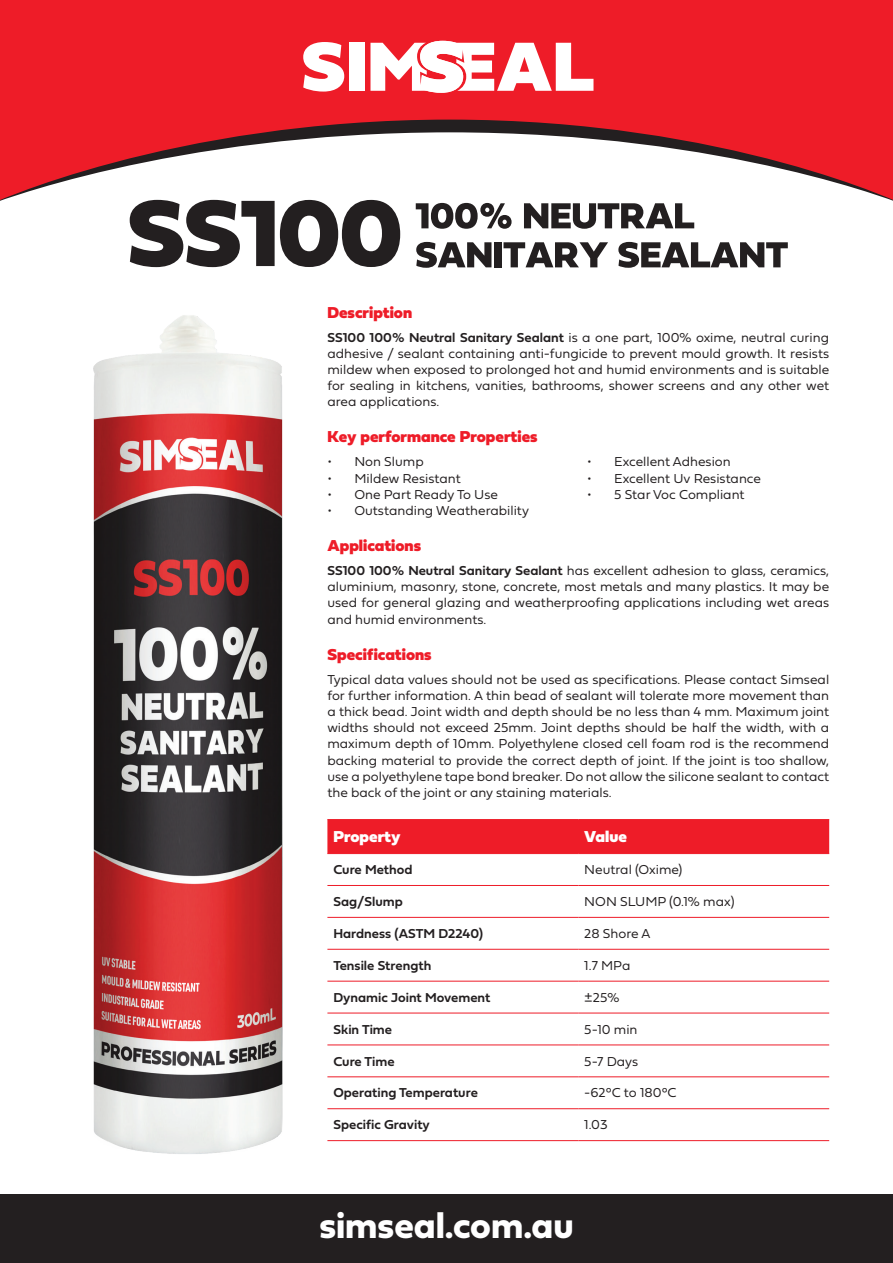
<style>
.page{position:relative;width:893px;height:1263px;background:#fff}
.page>*{position:absolute;margin:0;border:0;box-sizing:border-box;transform-origin:0 0}
.t1{font:37.5px "Fieldwork Geo Bold";color:#fff}
.t2{font:16.5px "Fieldwork Geo Black";color:#ee1c28}
.t3{font:16.5px "Fieldwork Geo Black";color:#fff}
.t4{font:13.5px/16.2px "Fieldwork Geo Light";color:#231f20;text-align:justify}
.t5{font:13.5px "Fieldwork Geo Demibold";color:#231f20}
.s1{font-family:"Fieldwork Geo Demibold"}
</style>
<div class="page">
<svg style="left:0;top:0;width:893px;height:205px;fill:#ee1c28"></svg>
<svg style="left:303px;top:42px;width:41px;height:50px"></svg>
<div style="left:349px;top:43px;width:15px;height:48px;background:#fff"></div>
<svg style="left:370px;top:41px;width:223px;height:52px"></svg>
<div style="left:0;top:1195px;width:893px;height:68px;background:#231f20"></div>
<div style="left:327px;top:820px;width:502px;height:33px;background:#ee1c28"></div>
<hr style="left:327px;top:819px;width:251px;height:1px;background:#ee1c28">
<hr style="left:578px;top:819px;width:251px;height:1px;background:#ee1c28">
<hr style="left:327px;top:853px;width:251px;height:1px;background:#ee1c28">
<hr style="left:578px;top:853px;width:251px;height:1px;background:#ee1c28">
<hr style="left:327px;top:885px;width:251px;height:1px;background:#ee1c28">
<hr style="left:578px;top:885px;width:251px;height:1px;background:#ee1c28">
<hr style="left:327px;top:917px;width:251px;height:1px;background:#ee1c28">
<hr style="left:578px;top:917px;width:251px;height:1px;background:#ee1c28">
<hr style="left:327px;top:949px;width:251px;height:1px;background:#ee1c28">
<hr style="left:578px;top:949px;width:251px;height:1px;background:#ee1c28">
<hr style="left:327px;top:981px;width:251px;height:1px;background:#ee1c28">
<hr style="left:578px;top:981px;width:251px;height:1px;background:#ee1c28">
<hr style="left:327px;top:1013px;width:251px;height:1px;background:#ee1c28">
<hr style="left:578px;top:1013px;width:251px;height:1px;background:#ee1c28">
<hr style="left:327px;top:1044px;width:251px;height:1px;background:#ee1c28">
<hr style="left:578px;top:1044px;width:251px;height:1px;background:#ee1c28">
<hr style="left:327px;top:1076px;width:251px;height:1px;background:#ee1c28">
<hr style="left:578px;top:1076px;width:251px;height:1px;background:#ee1c28">
<hr style="left:327px;top:1108px;width:251px;height:1px;background:#ee1c28">
<hr style="left:578px;top:1108px;width:251px;height:1px;background:#ee1c28">
<hr style="left:327px;top:1140px;width:251px;height:1px;background:#ee1c28">
<hr style="left:578px;top:1140px;width:251px;height:1px;background:#ee1c28">
<svg style="left:416px;top:203px;width:96px;height:26px"></svg>
<svg style="left:524px;top:203px;width:170px;height:26px"></svg>
<svg style="left:416px;top:242px;width:75px;height:26px"></svg>
<div style="left:494px;top:242px;width:8px;height:25px;background:#231f20"></div>
<svg style="left:503px;top:242px;width:105px;height:25px"></svg>
<svg style="left:618px;top:242px;width:170px;height:26px"></svg>
<svg style="left:130px;top:200px;width:270px;height:67px"></svg>
<img style="left:93px;top:315px;width:190px;height:839px">
<p class="t2" style="left:327px;top:297px;width:86px">Description</p>
<p class="t4" style="left:327px;top:328px;width:503px"><span class="s1">SS100 100% Neutral Sanitary Sealant</span> is a one part, 100% oxime, neutral curing adhesive / sealant containing anti-fungicide to prevent mould growth. It resists mildew when exposed to prolonged hot and humid environments and is suitable for sealing in kitchens, vanities, bathrooms, shower screens and any other wet area applications.</p>
<p class="t2" style="left:327px;top:422px;width:212px">Key performance Properties</p>
<p class="t4" style="left:327px;top:453px;width:98px">• Non Slump</p>
<p class="t4" style="left:327px;top:469px;width:135px">• Mildew Resistant</p>
<p class="t4" style="left:327px;top:485px;width:172px">• One Part Ready To Use</p>
<p class="t4" style="left:327px;top:502px;width:203px">• Outstanding Weatherability</p>
<p class="t4" style="left:587px;top:453px;width:145px">• Excellent Adhesion</p>
<p class="t4" style="left:587px;top:469px;width:175px">• Excellent Uv Resistance</p>
<p class="t4" style="left:587px;top:485px;width:159px">• 5 Star Voc Compliant</p>
<p class="t2" style="left:327px;top:530px;width:95px">Applications</p>
<p class="t4" style="left:327px;top:562px;width:503px"><span class="s1">SS100 100% Neutral Sanitary Sealant</span> has excellent adhesion to glass, ceramics, aluminium, masonry, stone, concrete, most metals and many plastics. It may be used for general glazing and weatherproofing applications including wet areas and humid environments.</p>
<p class="t2" style="left:327px;top:639px;width:106px">Specifications</p>
<p class="t4" style="left:327px;top:670px;width:503px">Typical data values should not be used as specifications. Please contact Simseal for further information. A thin bead of sealant will tolerate more movement than a thick bead. Joint width and depth should be no less than 4 mm. Maximum joint widths should not exceed 25mm. Joint depths should be half the width, with a maximum depth of 10mm. Polyethylene closed cell foam rod is the recommend backing material to provide the correct depth of joint. If the joint is too shallow, use a polyethylene tape bond breaker. Do not allow the silicone sealant to contact the back of the joint or any staining materials.</p>
<p class="t3" style="left:333px;top:822px;width:69px">Property</p>
<p class="t3" style="left:584px;top:822px;width:44px">Value</p>
<p class="t5" style="left:333px;top:859px;width:81px">Cure Method</p>
<p class="t4" style="left:584px;top:861px;width:100px">Neutral (Oxime)</p>
<p class="t5" style="left:333px;top:891px;width:71px">Sag/Slump</p>
<p class="t4" style="left:584px;top:893px;width:152px">NON SLUMP (0.1% max)</p>
<p class="t5" style="left:333px;top:923px;width:151px">Hardness (ASTM D2240)</p>
<p class="t4" style="left:584px;top:925px;width:68px">28 Shore A</p>
<p class="t5" style="left:333px;top:955px;width:99px">Tensile Strength</p>
<p class="t4" style="left:584px;top:956px;width:48px">1.7 MPa</p>
<p class="t5" style="left:333px;top:986px;width:159px">Dynamic Joint Movement</p>
<p class="t4" style="left:584px;top:988px;width:37px">±25%</p>
<p class="t5" style="left:333px;top:1018px;width:60px">Skin Time</p>
<p class="t4" style="left:584px;top:1020px;width:55px">5-10 min</p>
<p class="t5" style="left:333px;top:1050px;width:63px">Cure Time</p>
<p class="t4" style="left:584px;top:1052px;width:55px">5-7 Days</p>
<p class="t5" style="left:333px;top:1082px;width:146px">Operating Temperature</p>
<p class="t4" style="left:584px;top:1084px;width:94px">-62°C to 180°C</p>
<p class="t5" style="left:333px;top:1114px;width:98px">Specific Gravity</p>
<p class="t4" style="left:584px;top:1116px;width:25px">1.03</p>
<h1 class="t1" style="left:319px;top:1196px;width:256px">simseal.com.au</h1>
</div>
